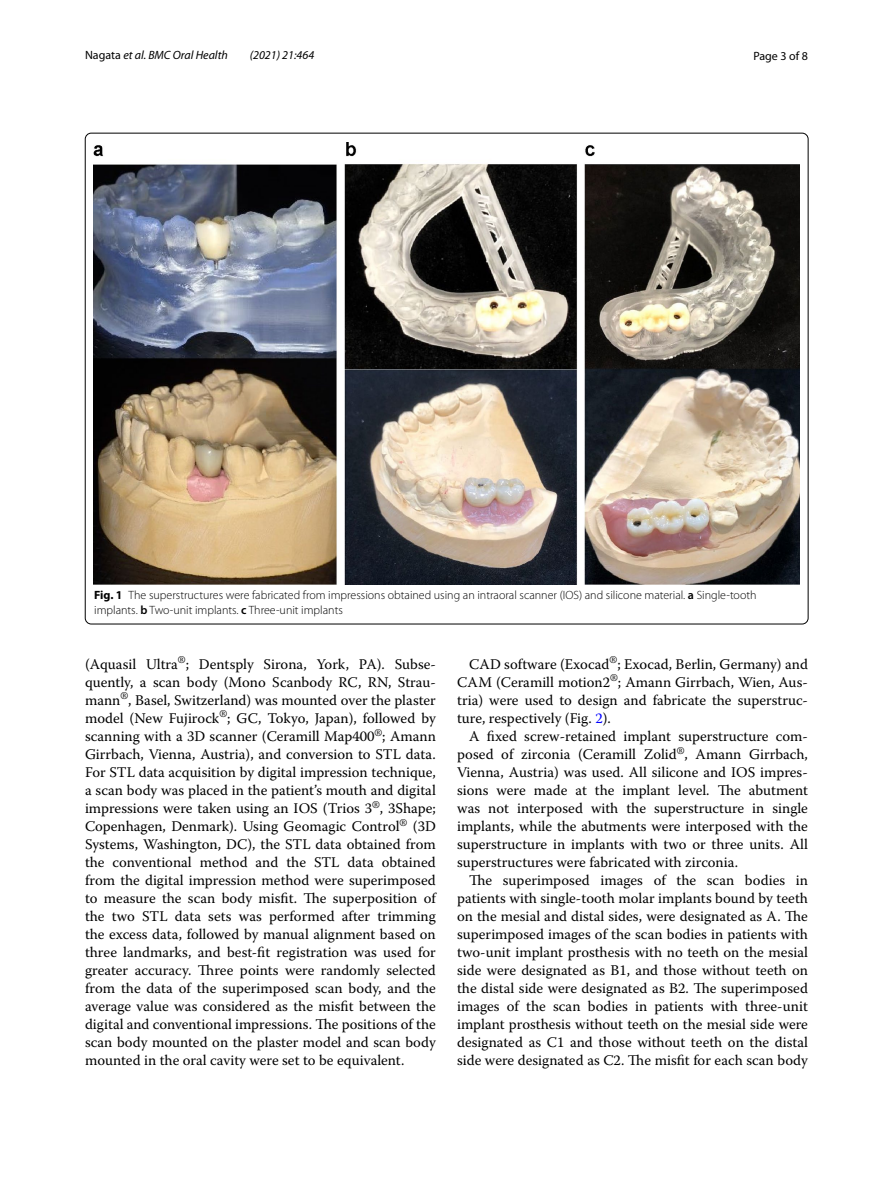
<style>
.page{position:relative;width:893px;height:1187px;background:#fff}
.page>*{position:absolute;margin:0;border:0;box-sizing:border-box;transform-origin:0 0}
.t1{font:14.7px/18px "Warnock Pro";color:#000;text-align:justify}
.t2{font:300 12px/15px "Myriad Pro";color:#000}
.t3{font:italic 12px "Myriad Pro";color:#000}
.t4{font:12px "Myriad Pro";color:#000}
.s1{font-style:normal}
.s2{font-weight:700}
.s3{font-weight:600}
.s4{color:#00f}
</style>
<div class="page">
<img style="left:94px;top:142px;width:706px;height:442px">
<p class="t3" style="left:85px;top:48px;width:144px"><span class="s1">Nagata</span> et al. BMC Oral Health</p>
<p class="t3" style="left:250px;top:48px;width:66px">(2021) 21:464</p>
<p class="t4" style="left:753px;top:48px;width:56px">Page 3 of 8</p>
<p class="t2" style="left:94px;top:588px;width:664px"><span class="s2">Fig. 1</span> The superstructures were fabricated from impressions obtained using an intraoral scanner (IOS) and silicone material. <span class="s3">a</span> Single-tooth implants. <span class="s3">b</span> Two-unit implants. <span class="s3">c</span> Three-unit implants</p>
<p class="t1" style="left:85px;top:655px;width:352px">(Aquasil Ultra<sup>®</sup>; Dentsply Sirona, York, PA). Subse&shy;quently, a scan body (Mono Scanbody RC, RN, Strau&shy;mann<sup>®</sup>, Basel, Switzerland) was mounted over the plaster model (New Fujirock<sup>®</sup>; GC, Tokyo, Japan), followed by scanning with a 3D scanner (Ceramill Map400<sup>®</sup>; Amann Girrbach, Vienna, Austria), and conversion to STL data.<br>For STL data acquisition by digital impression technique, a scan body was placed in the patient’s mouth and digital impressions were taken using an IOS (Trios 3<sup>®</sup>, 3Shape; Copenhagen, Denmark). Using Geomagic Control<sup>®</sup> (3D Systems, Washington, DC), the STL data obtained from the conventional method and the STL data obtained from the digital impression method were superimposed to measure the scan body misfit. The superposition of the two STL data sets was performed after trimming the excess data, followed by manual alignment based on three landmarks, and best-fit registration was used for greater accuracy. Three points were randomly selected from the data of the superimposed scan body, and the average value was considered as the misfit between the digital and conventional impressions. The positions of the scan body mounted on the plaster model and scan body mounted in the oral cavity were set to be equivalent.</p>
<p class="t1" style="left:457px;top:655px;width:352px;text-indent:12px">CAD software (Exocad<sup>®</sup>; Exocad, Berlin, Germany) and CAM (Ceramill motion2<sup>®</sup>; Amann Girrbach, Wien, Aus&shy;tria) were used to design and fabricate the superstruc&shy;ture, respectively (Fig. <span class="s4">2</span>).</p>
<p class="t1" style="left:457px;top:727px;width:352px;text-indent:12px">A fixed screw-retained implant superstructure com&shy;posed of zirconia (Ceramill Zolid<sup>®</sup>, Amann Girrbach, Vienna, Austria) was used. All silicone and IOS impres&shy;sions were made at the implant level. The abutment was not interposed with the superstructure in single implants, while the abutments were interposed with the superstructure in implants with two or three units. All superstructures were fabricated with zirconia.</p>
<p class="t1" style="left:457px;top:871px;width:352px;text-indent:12px">The superimposed images of the scan bodies in patients with single-tooth molar implants bound by teeth on the mesial and distal sides, were designated as A. The superimposed images of the scan bodies in patients with two-unit implant prosthesis with no teeth on the mesial side were designated as B1, and those without teeth on the distal side were designated as B2. The superimposed images of the scan bodies in patients with three-unit implant prosthesis without teeth on the mesial side were designated as C1 and those without teeth on the distal side were designated as C2. The misfit for each scan body</p>
</div>
